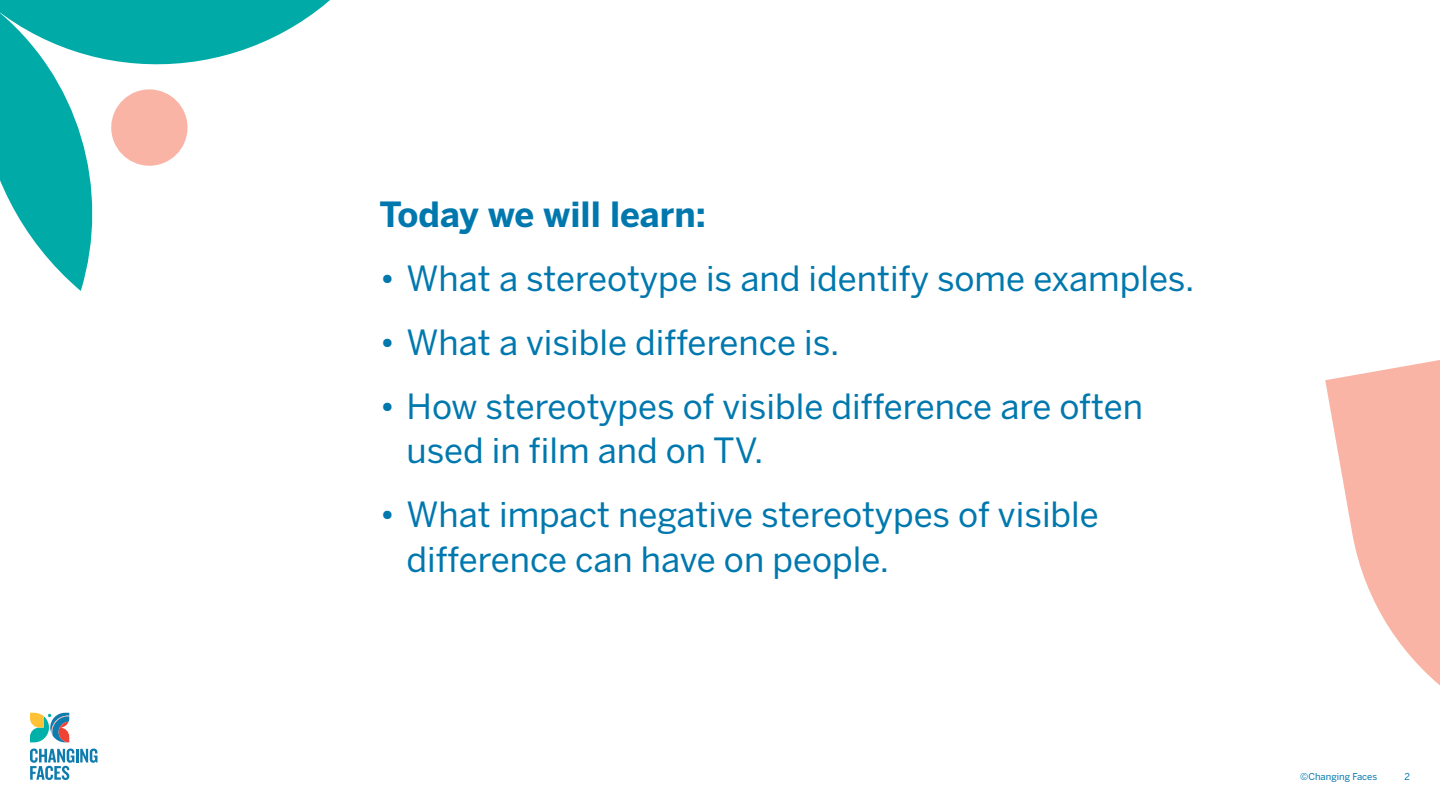
<style>
.page{position:relative;width:1440px;height:810px;background:#fff}
.page>*{position:absolute;margin:0;border:0;box-sizing:border-box;transform-origin:0 0}
.t1{font:34.5px/44.8px "Benton Sans";color:#0078ae}
.t2{font:700 34.5px "Benton Sans";color:#0078ae}
.t3{font:9.45px "Benton Sans";color:#0078ae}
</style>
<div class="page">
<svg style="left:30px;top:749px;width:68px;height:31px"></svg>
<svg style="left:30px;top:713px;width:40px;height:30px"></svg>
<svg style="left:1325px;top:360px;width:115px;height:325px;fill:#f9b4a6"></svg>
<svg style="left:0;top:0;width:330px;height:291px"></svg>
<svg style="left:108px;top:86px;width:83px;height:83px"></svg>
<p class="t2" style="left:380px;top:194px;width:328px">Today we will learn:</p>
<p class="t1" style="left:380px;top:256px;width:817px">• What a stereotype is and identify some examples.</p>
<p class="t1" style="left:380px;top:319px;width:461px">• What a visible difference is.</p>
<p class="t1" style="left:406px;top:383px;width:738px;text-indent:-27px">• How stereotypes of visible difference are often used in film and on TV.</p>
<p class="t1" style="left:406px;top:492px;width:694px;text-indent:-27px">• What impact negative stereotypes of visible difference can have on people.</p>
<p class="t3" style="left:1300px;top:771px;width:78px">©Changing Faces</p>
<p class="t3" style="left:1404px;top:771px;width:7px">2</p>
</div>
